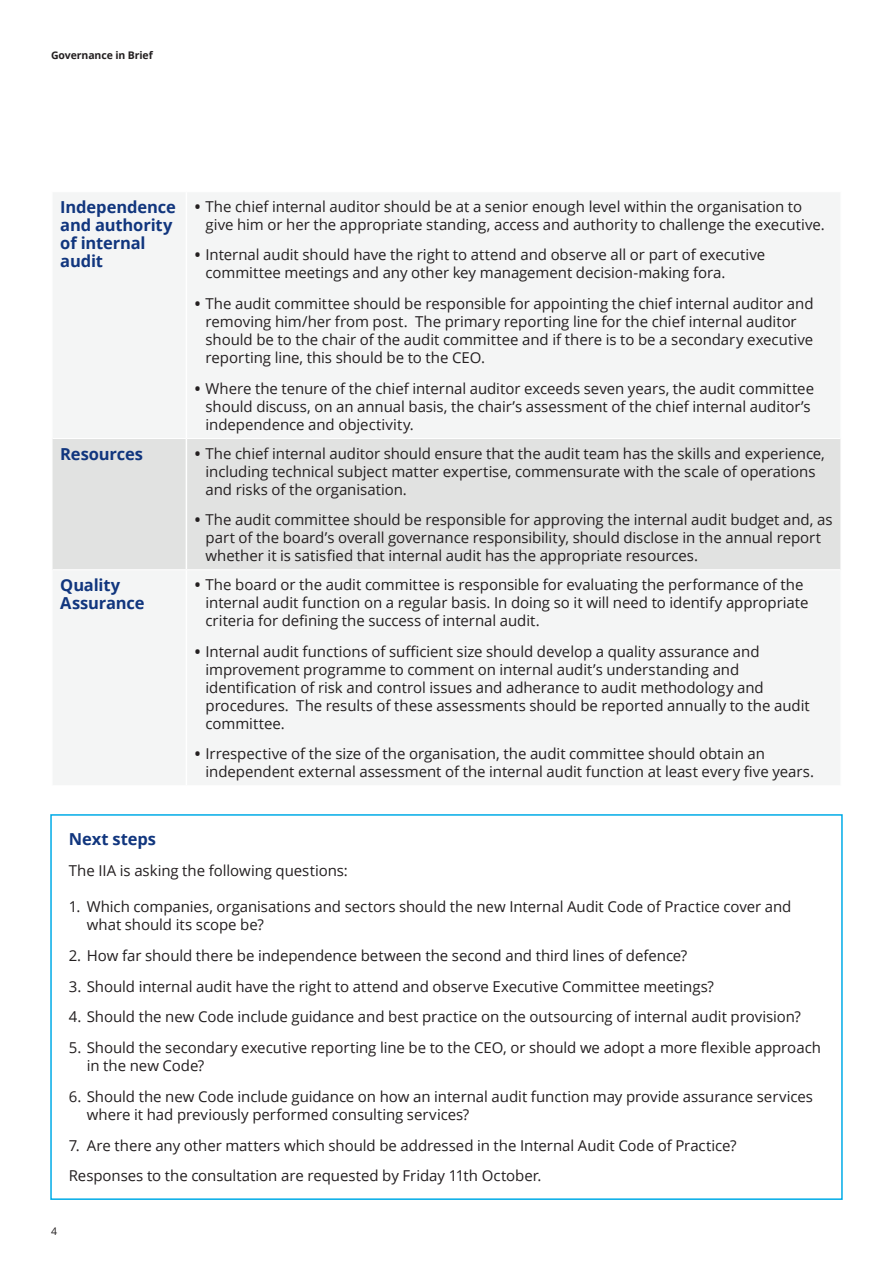
<style>
.page{position:relative;width:893px;height:1263px;background:#fff}
.page>*{position:absolute;margin:0;border:0;box-sizing:border-box;transform-origin:0 0}
.Subhead_A__8_5_12pt{font:700 16.5px/18px "Open Sans";letter-spacing:-.01em;color:#11367e}
.Body_copy__8_5_12pt{font:15px/18px "Open Sans";letter-spacing:-.005em;color:#231f20}
.t1{font:700 10.5px "Open Sans";letter-spacing:-.01em;color:#231f20}
.t2{font:10.5px "Open Sans";color:#231f20}
.s1{font-weight:700}
</style>
<div class="page">
<div style="left:53px;top:193px;width:787px;height:592px;background:#f4f5f5"></div>
<div style="left:53px;top:439px;width:787px;height:130px;background:#e1e2e1"></div>
<hr style="left:186px;top:192px;width:1px;height:246px;background:#fff">
<hr style="left:186px;top:439px;width:1px;height:130px;background:#fff">
<hr style="left:186px;top:570px;width:1px;height:215px;background:#fff">
<hr style="left:53px;top:438px;width:133px;height:1px;background:#fff">
<hr style="left:186px;top:438px;width:654px;height:1px;background:#fff">
<hr style="left:53px;top:569px;width:133px;height:1px;background:#fff">
<hr style="left:186px;top:569px;width:654px;height:1px;background:#fff">
<div style="left:50px;top:814px;width:793px;height:386px;border:2px solid #00abe7"></div>
<p class="t1" style="left:51px;top:48px;width:103px">Governance in Brief</p>
<p class="Subhead_A__8_5_12pt" style="left:60px;top:197px;width:117px">Independence and authority of internal audit</p>
<p class="Body_copy__8_5_12pt" style="left:206px;top:197px;width:621px;text-indent:-11px"><span class="s1">•</span> The chief internal auditor should be at a senior enough level within the organisation to give him or her the appropriate standing, access and authority to challenge the executive.</p>
<p class="Body_copy__8_5_12pt" style="left:206px;top:246px;width:561px;text-indent:-11px"><span class="s1">•</span> Internal audit should have the right to attend and observe all or part of executive committee meetings and any other key management decision-making fora.</p>
<p class="Body_copy__8_5_12pt" style="left:206px;top:294px;width:610px;text-indent:-11px"><span class="s1">•</span> The audit committee should be responsible for appointing the chief internal auditor and removing him/her from post. The primary reporting line for the chief internal auditor should be to the chair of the audit committee and if there is to be a secondary executive reporting line, this should be to the CEO.</p>
<p class="Body_copy__8_5_12pt" style="left:206px;top:379px;width:610px;text-indent:-11px"><span class="s1">•</span> Where the tenure of the chief internal auditor exceeds seven years, the audit committee should discuss, on an annual basis, the chair’s assessment of the chief internal auditor’s independence and objectivity.</p>
<p class="Subhead_A__8_5_12pt" style="left:60px;top:444px;width:84px">Resources</p>
<p class="Body_copy__8_5_12pt" style="left:206px;top:444px;width:621px;text-indent:-11px"><span class="s1">•</span> The chief internal auditor should ensure that the audit team has the skills and experience, including technical subject matter expertise, commensurate with the scale of operations and risks of the organisation.</p>
<p class="Body_copy__8_5_12pt" style="left:206px;top:510px;width:628px;text-indent:-11px"><span class="s1">•</span> The audit committee should be responsible for approving the internal audit budget and, as part of the board’s overall governance responsibility, should disclose in the annual report whether it is satisfied that internal audit has the appropriate resources.</p>
<p class="Subhead_A__8_5_12pt" style="left:60px;top:575px;width:86px">Quality<br>Assurance</p>
<p class="Body_copy__8_5_12pt" style="left:206px;top:575px;width:604px;text-indent:-11px"><span class="s1">•</span> The board or the audit committee is responsible for evaluating the performance of the internal audit function on a regular basis. In doing so it will need to identify appropriate criteria for defining the success of internal audit.</p>
<p class="Body_copy__8_5_12pt" style="left:206px;top:642px;width:606px;text-indent:-11px"><span class="s1">•</span> Internal audit functions of sufficient size should develop a quality assurance and improvement programme to comment on internal audit’s understanding and identification of risk and control issues and adherance to audit methodology and procedures. The results of these assessments should be reported annually to the audit committee.</p>
<p class="Body_copy__8_5_12pt" style="left:206px;top:744px;width:610px;text-indent:-11px"><span class="s1">•</span> Irrespective of the size of the organisation, the audit committee should obtain an independent external assessment of the internal audit function at least every five years.</p>
<p class="Subhead_A__8_5_12pt" style="left:69px;top:830px;width:89px">Next steps</p>
<p class="Body_copy__8_5_12pt" style="left:69px;top:861px;width:281px">The IIA is asking the following questions:</p>
<p class="Body_copy__8_5_12pt" style="left:87px;top:897px;width:706px;text-indent:-18px">1. Which companies, organisations and sectors should the new Internal Audit Code of Practice cover and what should its scope be?</p>
<p class="Body_copy__8_5_12pt" style="left:69px;top:946px;width:620px">2. How far should there be independence between the second and third lines of defence?</p>
<p class="Body_copy__8_5_12pt" style="left:69px;top:977px;width:647px">3. Should internal audit have the right to attend and observe Executive Committee meetings?</p>
<p class="Body_copy__8_5_12pt" style="left:69px;top:1007px;width:734px">4. Should the new Code include guidance and best practice on the outsourcing of internal audit provision?</p>
<p class="Body_copy__8_5_12pt" style="left:87px;top:1038px;width:736px;text-indent:-18px">5. Should the secondary executive reporting line be to the CEO, or should we adopt a more flexible approach in the new Code?</p>
<p class="Body_copy__8_5_12pt" style="left:87px;top:1087px;width:728px;text-indent:-18px">6. Should the new Code include guidance on how an internal audit function may provide assurance services where it had previously performed consulting services?</p>
<p class="Body_copy__8_5_12pt" style="left:69px;top:1136px;width:669px">7. Are there any other matters which should be addressed in the Internal Audit Code of Practice?</p>
<p class="Body_copy__8_5_12pt" style="left:69px;top:1166px;width:474px">Responses to the consultation are requested by Friday 11th October.</p>
<p class="t2" style="left:51px;top:1224px;width:8px">4</p>
</div>
